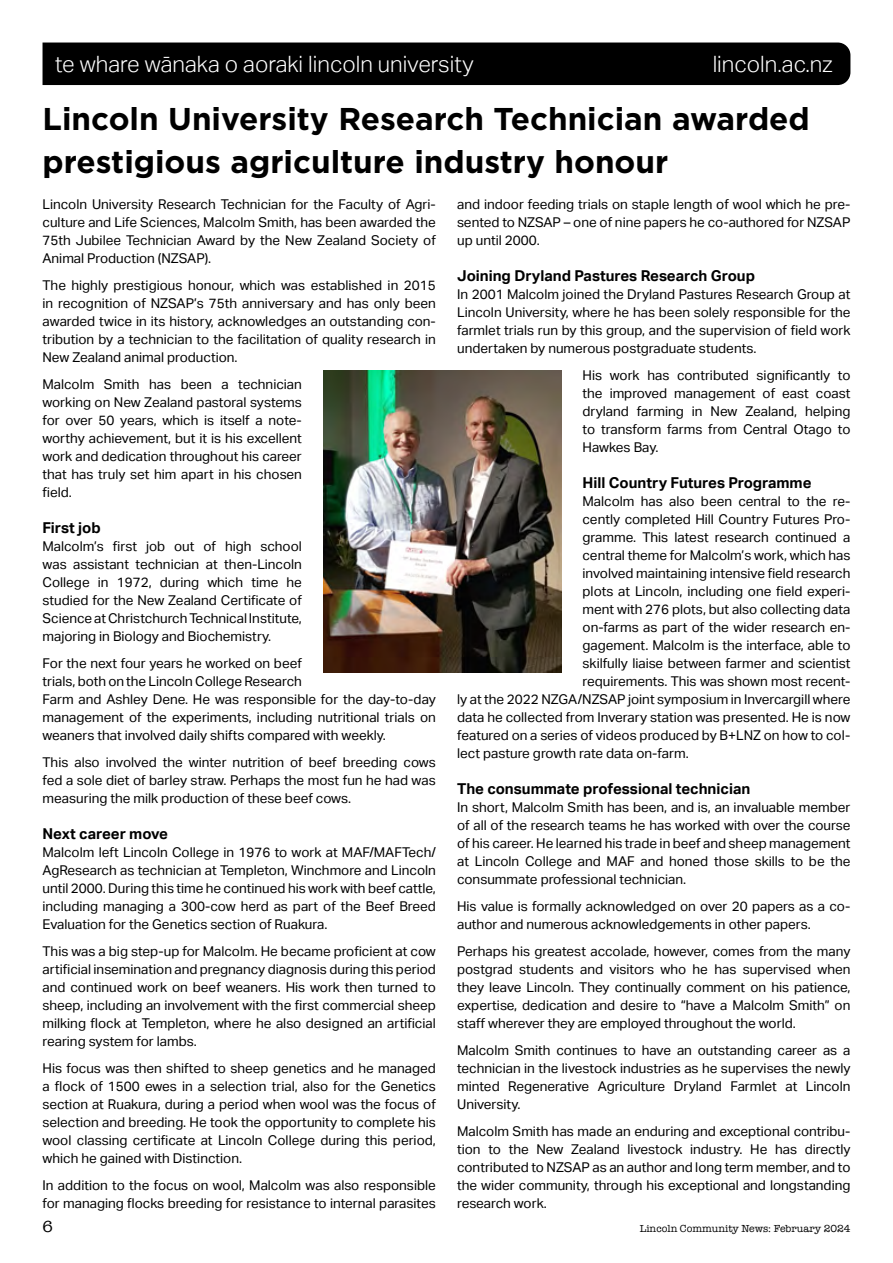
<style>
.page{position:relative;width:893px;height:1263px;background:#fff}
.page>*{position:absolute;margin:0;border:0;box-sizing:border-box;transform-origin:0 0}
.t1{font:700 31.5px/43.5px "Gotham";color:#000}
.t2{font:300 22.5px "Aktiv Grotesk";color:#fff}
.t3{font:16.5px "American Typewriter";color:#000}
.t4{font:700 15px "Aktiv Grotesk";color:#000}
.t5{font:13.5px/18px "Aktiv Grotesk";color:#000;text-align:justify}
.t6{font:10.5px "American Typewriter";color:#000}
</style>
<div class="page">
<img style="left:323px;top:371px;width:238px;height:302px">
<div style="left:43px;top:43px;width:807px;height:42px;background:#000"></div>
<h2 class="t2" style="left:55px;top:51px;width:420px">te whare wānaka o aoraki lincoln university</h2>
<h2 class="t2" style="left:713px;top:51px;width:121px">lincoln.ac.nz</h2>
<h1 class="t1" style="left:43px;top:97px;width:769px">Lincoln University Research Technician awarded prestigious agriculture industry honour</h1>
<p class="t5" style="left:43px;top:195px;width:395px">Lincoln University Research Technician for the Faculty of Agri&shy;culture and Life Sciences, Malcolm Smith, has been awarded the 75th Jubilee Technician Award by the New Zealand Society of Animal Production (NZSAP).</p>
<p class="t5" style="left:43px;top:276px;width:395px">The highly prestigious honour, which was established in 2015 in recognition of NZSAP’s 75th anniversary and has only been awarded twice in its history, acknowledges an outstanding con&shy;tribution by a technician to the facilitation of quality research in New Zealand animal production.</p>
<p class="t5" style="left:43px;top:375px;width:261px">Malcolm Smith has been a technician working on New Zealand pastoral systems for over 50 years, which is itself a note&shy;worthy achievement, but it is his excellent work and dedication throughout his career that has truly set him apart in his chosen field.</p>
<p class="t4" style="left:43px;top:519px;width:60px">First job</p>
<p class="t5" style="left:43px;top:537px;width:261px">Malcolm’s first job out of high school was assistant technician at then-Lincoln College in 1972, during which time he studied for the New Zealand Certificate of Science at Christchurch Technical Institute, majoring in Biology and Biochemistry.</p>
<p class="t5" style="left:43px;top:654px;width:395px;text-align:left">For the next four years he worked on beef<br>trials, both on the Lincoln College Research<br>Farm and Ashley Dene. He was responsible for the day-to-day management of the experiments, including nutritional trials on weaners that involved daily shifts compared with weekly.</p>
<p class="t5" style="left:43px;top:753px;width:395px">This also involved the winter nutrition of beef breeding cows fed a sole diet of barley straw. Perhaps the most fun he had was measuring the milk production of these beef cows.</p>
<p class="t4" style="left:43px;top:825px;width:127px">Next career move</p>
<p class="t5" style="left:43px;top:843px;width:395px">Malcolm left Lincoln College in 1976 to work at MAF/MAFTech/ AgResearch as technician at Templeton, Winchmore and Lincoln until 2000. During this time he continued his work with beef cattle, including managing a 300-cow herd as part of the Beef Breed Evaluation for the Genetics section of Ruakura.</p>
<p class="t5" style="left:43px;top:942px;width:395px">This was a big step-up for Malcolm. He became proficient at cow artificial insemination and pregnancy diagnosis during this period and continued work on beef weaners. His work then turned to sheep, including an involvement with the first commercial sheep milking flock at Templeton, where he also designed an artificial rearing system for lambs.</p>
<p class="t5" style="left:43px;top:1059px;width:395px">His focus was then shifted to sheep genetics and he managed a flock of 1500 ewes in a selection trial, also for the Genetics section at Ruakura, during a period when wool was the focus of selection and breeding. He took the opportunity to complete his wool classing certificate at Lincoln College during this period, which he gained with Distinction.</p>
<p class="t5" style="left:43px;top:1176px;width:395px">In addition to the focus on wool, Malcolm was also responsible for managing flocks breeding for resistance to internal parasites</p>
<p class="t5" style="left:457px;top:195px;width:395px">and indoor feeding trials on staple length of wool which he pre&shy;sented to NZSAP – one of nine papers he co-authored for NZSAP up until 2000.</p>
<p class="t4" style="left:457px;top:267px;width:299px">Joining Dryland Pastures Research Group</p>
<p class="t5" style="left:457px;top:285px;width:395px">In 2001 Malcolm joined the Dryland Pastures Research Group at Lincoln University, where he has been solely responsible for the farmlet trials run by this group, and the supervision of field work undertaken by numerous postgraduate students.</p>
<p class="t5" style="left:583px;top:366px;width:269px">His work has contributed significantly to the improved management of east coast dryland farming in New Zealand, helping to transform farms from Central Otago to Hawkes Bay.</p>
<p class="t4" style="left:583px;top:474px;width:230px">Hill Country Futures Programme</p>
<p class="t5" style="left:583px;top:492px;width:269px">Malcolm has also been central to the re-</p>
<p class="t5" style="left:583px;top:510px;width:269px">cently completed Hill Country Futures Pro-</p>
<p class="t5" style="left:583px;top:528px;width:269px">gramme. This latest research continued a</p>
<p class="t5" style="left:583px;top:546px;width:269px">central theme for Malcolm’s work, which has</p>
<p class="t5" style="left:583px;top:564px;width:269px">involved maintaining intensive field research</p>
<p class="t5" style="left:583px;top:582px;width:269px">plots at Lincoln, including one field experi-</p>
<p class="t5" style="left:583px;top:600px;width:269px">ment with 276 plots, but also collecting data</p>
<p class="t5" style="left:583px;top:618px;width:269px">on-farms as part of the wider research en-</p>
<p class="t5" style="left:583px;top:636px;width:269px">gagement. Malcolm is the interface, able to</p>
<p class="t5" style="left:583px;top:654px;width:269px">skilfully liaise between farmer and scientist</p>
<p class="t5" style="left:583px;top:672px;width:269px">requirements. This was shown most recent-</p>
<p class="t5" style="left:457px;top:690px;width:395px">ly at the 2022 NZGA/NZSAP joint symposium in Invercargill where</p>
<p class="t5" style="left:457px;top:708px;width:395px">data he collected from Inverary station was presented. He is now</p>
<p class="t5" style="left:457px;top:726px;width:395px">featured on a series of videos produced by B+LNZ on how to col-</p>
<p class="t5" style="left:457px;top:744px;width:233px">lect pasture growth rate data on-farm.</p>
<p class="t4" style="left:457px;top:780px;width:295px">The consummate professional technician</p>
<p class="t5" style="left:457px;top:798px;width:395px">In short, Malcolm Smith has been, and is, an invaluable member of all of the research teams he has worked with over the course of his career. He learned his trade in beef and sheep management at Lincoln College and MAF and honed those skills to be the consummate professional technician.</p>
<p class="t5" style="left:457px;top:897px;width:394px">His value is formally acknowledged on over 20 papers as a co&shy;author and numerous acknowledgements in other papers.</p>
<p class="t5" style="left:457px;top:942px;width:395px">Perhaps his greatest accolade, however, comes from the many postgrad students and visitors who he has supervised when they leave Lincoln. They continually comment on his patience, expertise, dedication and desire to “have a Malcolm Smith” on staff wherever they are employed throughout the world.</p>
<p class="t5" style="left:457px;top:1041px;width:395px">Malcolm Smith continues to have an outstanding career as a technician in the livestock industries as he supervises the newly minted Regenerative Agriculture Dryland Farmlet at Lincoln University.</p>
<p class="t5" style="left:457px;top:1122px;width:395px">Malcolm Smith has made an enduring and exceptional contribu&shy;tion to the New Zealand livestock industry. He has directly contributed to NZSAP as an author and long term member, and to the wider community, through his exceptional and longstanding research work.</p>
<p class="t3" style="left:43px;top:1214px;width:12px">6</p>
<p class="t6" style="left:640px;top:1220px;width:212px">Lincoln Community News: February 2024</p>
</div>
